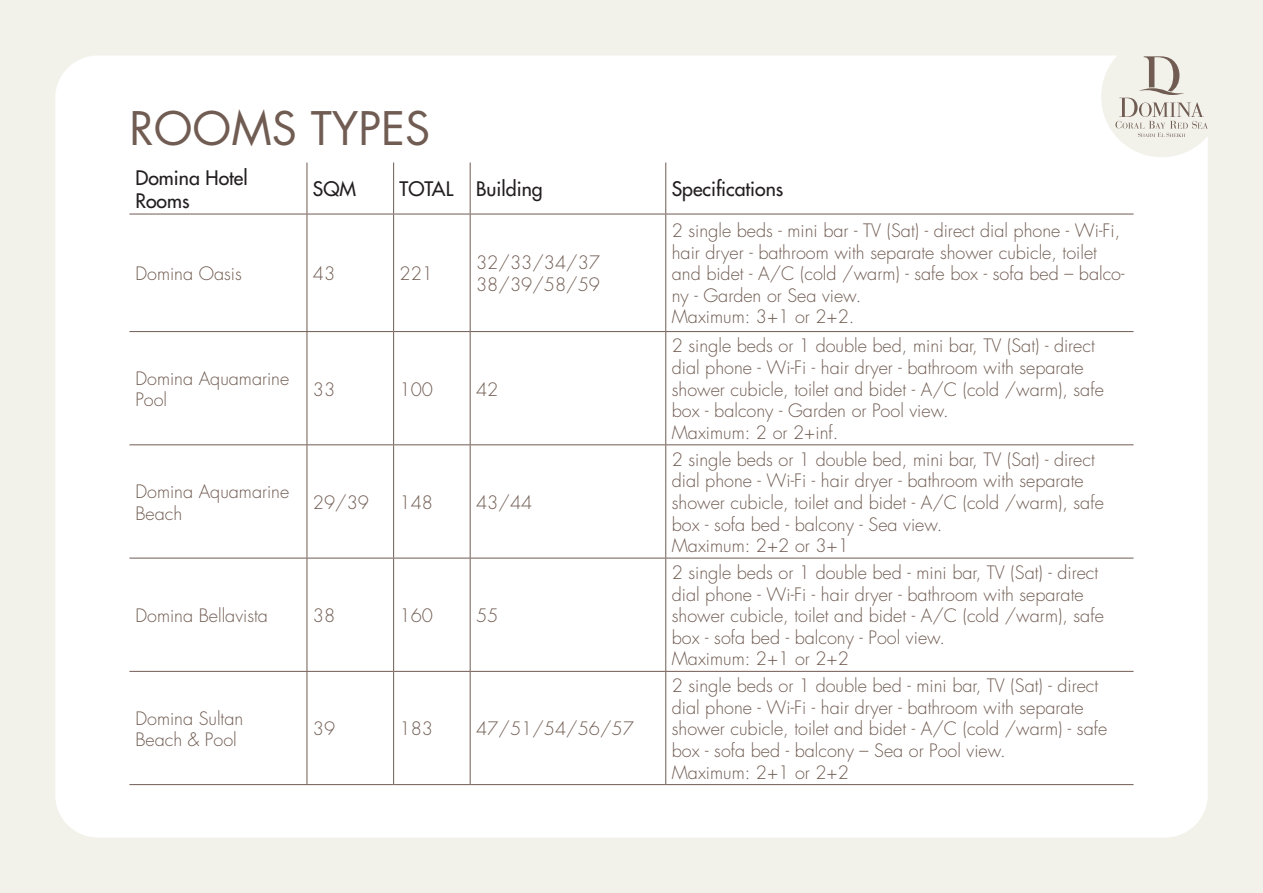
<style>
.page{position:relative;width:1263px;height:893px;background:#f2f2eb}
.page>*{position:absolute;margin:0;border:0;box-sizing:border-box;transform-origin:0 0}
.t1{font:45px "Futura Std";color:#705c52}
.t2{font:500 19.5px "Futura Std";color:#231f20}
.t3{font:300 18px/21.6px "Futura Std";color:#705c52}
</style>
<div class="page">
<div style="left:55px;top:56px;width:1153px;height:781px;background:#fff;border-radius:43px"></div>
<div style="left:1101px;top:36px;width:121px;height:121px;background:#f2f2eb;border-radius:50%"></div>
<svg style="left:1115px;top:56px;width:93px;height:81px"></svg>
<hr style="left:307px;top:163px;width:1px;height:51px;background:#705c52">
<hr style="left:393px;top:163px;width:1px;height:51px;background:#705c52">
<hr style="left:470px;top:163px;width:1px;height:51px;background:#705c52">
<hr style="left:665px;top:163px;width:1px;height:51px;background:#705c52">
<hr style="left:129px;top:214px;width:178px;height:1px;background:#705c52">
<hr style="left:307px;top:214px;width:87px;height:1px;background:#705c52">
<hr style="left:307px;top:214px;width:1px;height:117px;background:#705c52">
<hr style="left:394px;top:214px;width:76px;height:1px;background:#705c52">
<hr style="left:393px;top:214px;width:1px;height:117px;background:#705c52">
<hr style="left:470px;top:214px;width:196px;height:1px;background:#705c52">
<hr style="left:470px;top:214px;width:1px;height:117px;background:#705c52">
<hr style="left:666px;top:214px;width:467px;height:1px;background:#705c52">
<hr style="left:665px;top:214px;width:1px;height:117px;background:#705c52">
<hr style="left:129px;top:331px;width:178px;height:1px;background:#705c52">
<hr style="left:307px;top:331px;width:87px;height:1px;background:#705c52">
<hr style="left:307px;top:332px;width:1px;height:112px;background:#705c52">
<hr style="left:394px;top:331px;width:76px;height:1px;background:#705c52">
<hr style="left:393px;top:332px;width:1px;height:112px;background:#705c52">
<hr style="left:470px;top:331px;width:196px;height:1px;background:#705c52">
<hr style="left:470px;top:332px;width:1px;height:112px;background:#705c52">
<hr style="left:666px;top:331px;width:467px;height:1px;background:#705c52">
<hr style="left:665px;top:332px;width:1px;height:112px;background:#705c52">
<hr style="left:129px;top:444px;width:178px;height:1px;background:#705c52">
<hr style="left:307px;top:444px;width:87px;height:1px;background:#705c52">
<hr style="left:307px;top:445px;width:1px;height:113px;background:#705c52">
<hr style="left:394px;top:444px;width:76px;height:1px;background:#705c52">
<hr style="left:393px;top:445px;width:1px;height:113px;background:#705c52">
<hr style="left:470px;top:444px;width:196px;height:1px;background:#705c52">
<hr style="left:470px;top:445px;width:1px;height:113px;background:#705c52">
<hr style="left:666px;top:444px;width:467px;height:1px;background:#705c52">
<hr style="left:665px;top:445px;width:1px;height:113px;background:#705c52">
<hr style="left:129px;top:558px;width:178px;height:1px;background:#705c52">
<hr style="left:307px;top:558px;width:87px;height:1px;background:#705c52">
<hr style="left:307px;top:558px;width:1px;height:113px;background:#705c52">
<hr style="left:394px;top:558px;width:76px;height:1px;background:#705c52">
<hr style="left:393px;top:558px;width:1px;height:113px;background:#705c52">
<hr style="left:470px;top:558px;width:196px;height:1px;background:#705c52">
<hr style="left:470px;top:558px;width:1px;height:113px;background:#705c52">
<hr style="left:666px;top:558px;width:467px;height:1px;background:#705c52">
<hr style="left:665px;top:558px;width:1px;height:113px;background:#705c52">
<hr style="left:129px;top:671px;width:178px;height:1px;background:#705c52">
<hr style="left:307px;top:671px;width:87px;height:1px;background:#705c52">
<hr style="left:307px;top:672px;width:1px;height:112px;background:#705c52">
<hr style="left:394px;top:671px;width:76px;height:1px;background:#705c52">
<hr style="left:393px;top:672px;width:1px;height:112px;background:#705c52">
<hr style="left:470px;top:671px;width:196px;height:1px;background:#705c52">
<hr style="left:470px;top:672px;width:1px;height:112px;background:#705c52">
<hr style="left:666px;top:671px;width:467px;height:1px;background:#705c52">
<hr style="left:665px;top:672px;width:1px;height:112px;background:#705c52">
<hr style="left:129px;top:784px;width:178px;height:1px;background:#705c52">
<hr style="left:307px;top:784px;width:87px;height:1px;background:#705c52">
<hr style="left:394px;top:784px;width:76px;height:1px;background:#705c52">
<hr style="left:470px;top:784px;width:196px;height:1px;background:#705c52">
<hr style="left:666px;top:784px;width:467px;height:1px;background:#705c52">
<p class="t1" style="left:129px;top:99px;width:302px">ROOMS TYPES</p>
<p class="t2" style="left:135px;top:165px;width:114px">Domina Hotel</p>
<p class="t2" style="left:135px;top:189px;width:56px">Rooms</p>
<p class="t3" style="left:135px;top:263px;width:108px">Domina Oasis</p>
<p class="t2" style="left:313px;top:177px;width:45px">SQM</p>
<p class="t3" style="left:313px;top:263px;width:24px">43</p>
<p class="t2" style="left:400px;top:177px;width:55px">TOTAL</p>
<p class="t3" style="left:400px;top:263px;width:35px">221</p>
<p class="t2" style="left:476px;top:177px;width:68px">Building</p>
<p class="t3" style="left:476px;top:253px;width:125px">32/33/34/37</p>
<p class="t3" style="left:476px;top:274px;width:125px">38/39/58/59</p>
<p class="t3" style="left:135px;top:368px;width:155px">Domina Aquamarine</p>
<p class="t3" style="left:476px;top:379px;width:24px">42</p>
<p class="t3" style="left:313px;top:379px;width:24px">33</p>
<p class="t3" style="left:400px;top:379px;width:35px">100</p>
<p class="t3" style="left:135px;top:390px;width:33px">Pool</p>
<p class="t3" style="left:135px;top:481px;width:155px">Domina Aquamarine</p>
<p class="t3" style="left:476px;top:492px;width:58px">43/44</p>
<p class="t3" style="left:313px;top:492px;width:58px">29/39</p>
<p class="t3" style="left:400px;top:492px;width:35px">148</p>
<p class="t3" style="left:135px;top:503px;width:48px">Beach</p>
<p class="t3" style="left:135px;top:605px;width:134px">Domina Bellavista</p>
<p class="t3" style="left:135px;top:708px;width:109px">Domina Sultan</p>
<p class="t3" style="left:135px;top:729px;width:103px">Beach &amp; Pool</p>
<p class="t3" style="left:313px;top:605px;width:24px">38</p>
<p class="t3" style="left:313px;top:719px;width:24px">39</p>
<p class="t3" style="left:400px;top:605px;width:35px">160</p>
<p class="t3" style="left:400px;top:719px;width:35px">183</p>
<p class="t3" style="left:476px;top:605px;width:24px">55</p>
<p class="t3" style="left:476px;top:719px;width:159px">47/51/54/56/57</p>
<p class="t2" style="left:672px;top:177px;width:113px">Specifications</p>
<p class="t3" style="left:672px;top:220px;width:450px">2 single beds - mini bar - TV (Sat -) direct dial phone - Wi-Fi, hair dryer - bathroom with separate shower cubicle, toilet</p>
<p class="t3" style="left:672px;top:285px;width:191px">ny - Garden or Sea view.</p>
<p class="t3" style="left:672px;top:263px;width:454px">and bidet A- /C (cold /warm -) safe box - sofa bed – balco-</p>
<p class="t3" style="left:672px;top:307px;width:184px">Maximum: 3+1 or 2+2.</p>
<p class="t3" style="left:672px;top:336px;width:434px">2 single beds or 1 double bed, mini bar, TV (Sat -) direct dial phone - Wi-Fi - hair dryer - bathroom with separate shower cubicle, toilet and bidet A- /C (cold /warm ,) safe box - balcony - Garden or Pool view.</p>
<p class="t3" style="left:672px;top:422px;width:168px">Maximum 2: or 2+inf.</p>
<p class="t3" style="left:672px;top:449px;width:434px">2 single beds or 1 double bed, mini bar, TV (Sat -) direct dial phone - Wi-Fi - hair dryer - bathroom with separate shower cubicle, toilet and bidet A- /C (cold /warm ,) safe box - sofa bed - balcony - Sea view.</p>
<p class="t3" style="left:672px;top:535px;width:179px">Maximum: 2+2 or 3+1</p>
<p class="t3" style="left:672px;top:562px;width:434px">2 single beds or 1 double bed - mini bar, TV (Sat -) direct dial phone - Wi-Fi - hair dryer - bathroom with separate shower cubicle, toilet and bidet A- /C (cold /warm ,) safe box - sofa bed - balcony - Pool view.</p>
<p class="t3" style="left:672px;top:648px;width:179px">Maximum: 2+1 or 2+2</p>
<p class="t3" style="left:672px;top:675px;width:437px">2 single beds or 1 double bed - mini bar, TV (Sat -) direct dial phone - Wi-Fi - hair dryer - bathroom with separate shower cubicle, toilet and bidet A- /C (cold /warm -) safe box - sofa bed - balcony – Sea or Pool view.</p>
<p class="t3" style="left:672px;top:762px;width:179px">Maximum: 2+1 or 2+2</p>
</div>
